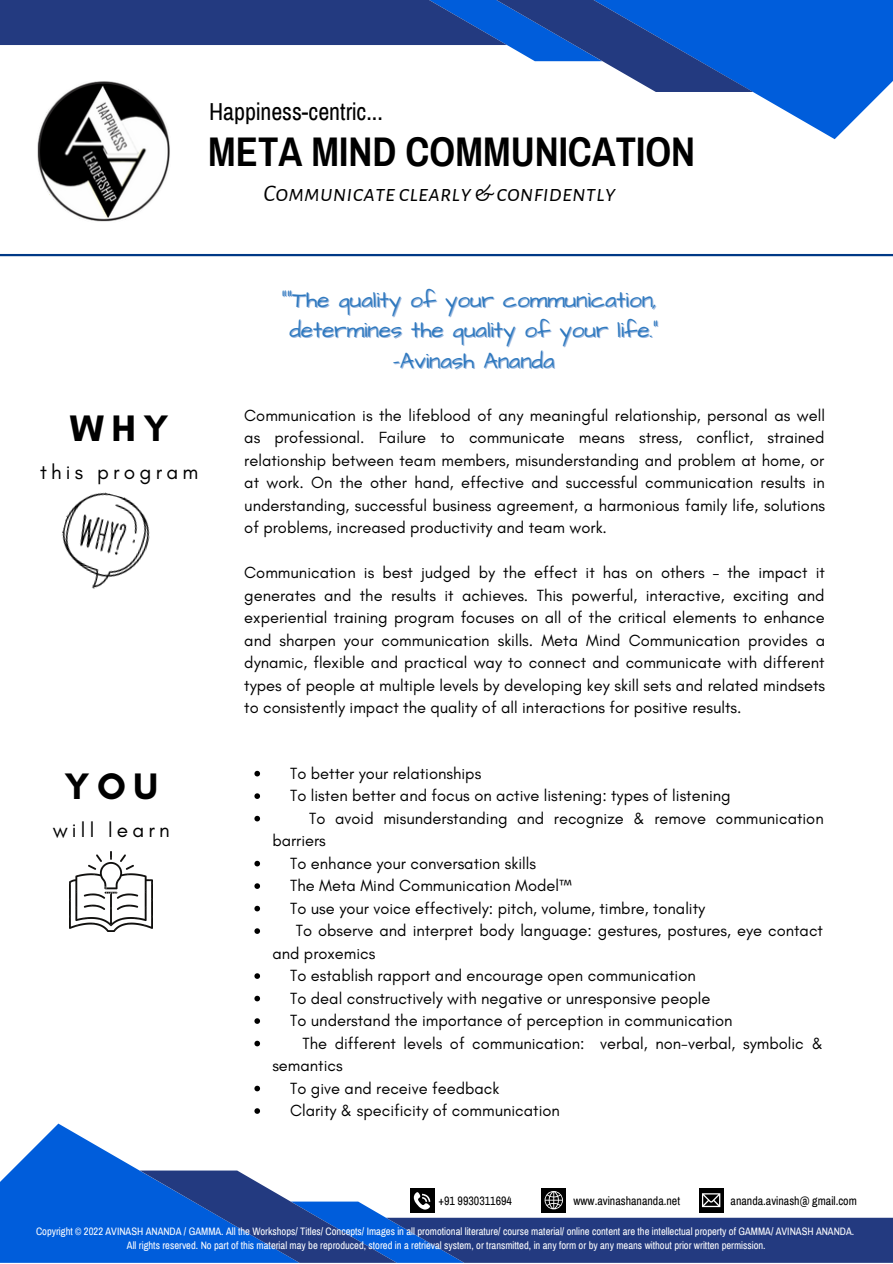
<style>
.page{position:relative;width:893px;height:1264px;background:#fff}
.page>*{position:absolute;margin:0;border:0;box-sizing:border-box;transform-origin:0 0}
.t1{font:700 40.5px "Archivo Narrow";color:#000}
.t2{font:700 37.5px "Glacial Indifference";letter-spacing:.2em;color:#000}
.t3{font:italic 24px "Alegreya Sans SC";color:#000}
.t4{font:24px "Archivo Narrow";color:#000}
.t5{font:22.5px/30.3px "Architects Daughter";color:#2f79bf;text-align:center}
.t6{font:20.85px "Glacial Indifference";letter-spacing:.2em;color:#000}
.t7{font:16.5px/22.5px "Glacial Indifference";color:#000;text-align:justify}
.t8{font:11.85px "Archivo Narrow";color:#000}
.t9{font:10.5px/14px "Archivo Narrow";color:#fff;text-align:center}
.s1{color:rgb(0 74 173/.4)}
</style>
<div class="page">
<svg style="left:753px;top:0;width:139px;height:139px;fill:#005ddb"></svg>
<svg style="left:0;top:0;width:753px;height:92px"></svg>
<svg style="left:0;top:1123px;width:140px;height:139px;fill:#005ddb"></svg>
<svg style="left:140px;top:1170px;width:752px;height:92px"></svg>
<hr style="left:0;top:254px;width:892px;height:2px;background:#003986">
<img style="left:36px;top:81px;width:135px;height:141px">
<div style="left:409px;top:1188px;width:25px;height:25px;background:#000"></div>
<svg style="left:414px;top:1192px;width:16px;height:17px"></svg>
<div style="left:541px;top:1187px;width:25px;height:25px;background:#000"></div>
<svg style="left:544px;top:1191px;width:19px;height:18px"></svg>
<div style="left:698px;top:1187px;width:25px;height:25px;background:#000"></div>
<svg style="left:702px;top:1193px;width:18px;height:14px"></svg>
<svg style="left:254px;top:770px;width:6px;height:6px"></svg>
<svg style="left:254px;top:793px;width:6px;height:6px"></svg>
<svg style="left:254px;top:815px;width:6px;height:6px"></svg>
<svg style="left:254px;top:860px;width:6px;height:6px"></svg>
<svg style="left:254px;top:883px;width:6px;height:5px"></svg>
<svg style="left:254px;top:905px;width:6px;height:6px"></svg>
<svg style="left:254px;top:928px;width:6px;height:5px"></svg>
<svg style="left:254px;top:973px;width:6px;height:5px"></svg>
<svg style="left:254px;top:995px;width:6px;height:6px"></svg>
<svg style="left:254px;top:1018px;width:6px;height:5px"></svg>
<svg style="left:254px;top:1040px;width:6px;height:6px"></svg>
<svg style="left:254px;top:1085px;width:6px;height:6px"></svg>
<svg style="left:254px;top:1108px;width:6px;height:5px"></svg>
<img style="left:61px;top:492px;width:89px;height:97px">
<img style="left:70px;top:852px;width:82px;height:79px">
<h3 class="t4" style="left:209px;top:99px;width:175px">Happiness-centric...</h3>
<h1 class="t1" style="left:208px;top:130px;width:488px">META MIND COMMUNICATION</h1>
<h3 class="t3" style="left:263px;top:182px;width:354px">Communicate clearly&amp;confidently</h3>
<h2 class="t2" style="left:70px;top:405px;width:100px">WHY</h2>
<p class="t6" style="left:40px;top:459px;width:160px">this program</p>
<h2 class="t2" style="left:64px;top:763px;width:95px">YOU</h2>
<p class="t6" style="left:53px;top:816px;width:119px">will learn</p>
<h3 class="t5" style="left:281px;top:285px;width:379px">““The quality of your communication, determines the quality of your life.<span class="s1">” </span>-Avinash Ananda</h3>
<p class="t7" style="left:244px;top:404px;width:582px">Communication is the lifeblood of any meaningful relationship, personal as well as professional. Failure to communicate means stress, conflict, strained relationship between team members, misunderstanding and problem at home, or at work. On the other hand, effective and successful communication results in understanding, successful business agreement, a harmonious family life, solutions of problems, increased productivity and team work.</p>
<p class="t7" style="left:244px;top:561px;width:582px">Communication is best judged by the effect it has on others – the impact it generates and the results it achieves. This powerful, interactive, exciting and experiential training program focuses on all of the critical elements to enhance and sharpen your communication skills. Meta Mind Communication provides a dynamic, flexible and practical way to connect and communicate with different types of people at multiple levels by developing key skill sets and related mindsets to consistently impact the quality of all interactions for positive results.</p>
<p class="t7" style="left:290px;top:761px;width:193px">To better your relationships</p>
<p class="t7" style="left:290px;top:784px;width:442px">To listen better and focus on active listening: types of listening</p>
<p class="t7" style="left:309px;top:806px;width:516px">To avoid misunderstanding and recognize &amp; remove communication</p>
<p class="t7" style="left:272px;top:829px;width:55px">barriers</p>
<p class="t7" style="left:290px;top:851px;width:247px">To enhance your conversation skills</p>
<p class="t7" style="left:290px;top:874px;width:283px">The Meta Mind Communication Model™</p>
<p class="t7" style="left:290px;top:896px;width:416px">To use your voice effectively: pitch, volume, timbre, tonality</p>
<p class="t7" style="left:296px;top:919px;width:528px">To observe and interpret body language: gestures, postures, eye contact</p>
<p class="t7" style="left:272px;top:941px;width:105px">and proxemics</p>
<p class="t7" style="left:290px;top:964px;width:407px">To establish rapport and encourage open communication</p>
<p class="t7" style="left:290px;top:986px;width:422px">To deal constructively with negative or unresponsive people</p>
<p class="t7" style="left:290px;top:1009px;width:444px">To understand the importance of perception in communication</p>
<p class="t7" style="left:302px;top:1031px;width:522px">The different levels of communication: verbal, non-verbal, symbolic &amp;</p>
<p class="t7" style="left:272px;top:1054px;width:72px">semantics</p>
<p class="t7" style="left:290px;top:1076px;width:211px">To give and receive feedback</p>
<p class="t7" style="left:290px;top:1099px;width:271px">Clarity &amp; specificity of communication</p>
<p class="t8" style="left:438px;top:1194px;width:75px">+91 9930311694</p>
<p class="t8" style="left:573px;top:1194px;width:108px">www.avinashananda.net</p>
<p class="t8" style="left:730px;top:1194px;width:128px">ananda.avinash@ gmail.com</p>
<p class="t9" style="left:36px;top:1224px;width:819px">Copyright © 2022 AVINASH ANANDA / GAMMA. All the Workshops/ Titles/ Concepts/ Images in all promotional literature/ course material/ online content are the intellectual property of GAMMA/ AVINASH ANANDA.<br>All rights reserved. No part of this material may be reproduced, stored in a retrieval system, or transmitted, in any form or by any means without prior written permission.</p>
</div>
